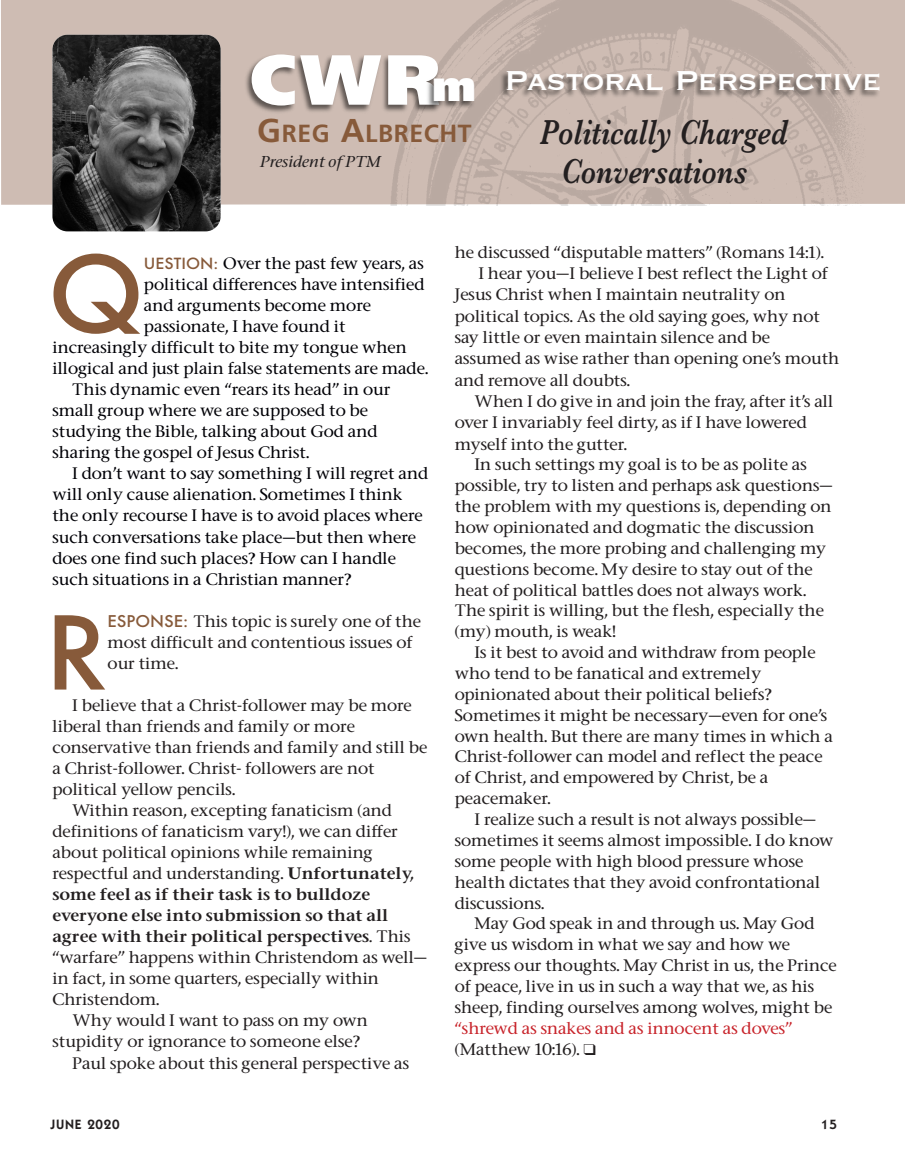
<style>
.page{position:relative;width:905px;height:1175px;background:#fff}
.page>*{position:absolute;margin:0;border:0;box-sizing:border-box;transform-origin:0 0}
.t1{font:500 102.6px "Futura";color:#875a3a;scale:1.05 1}
.t2{font:500 98.55px "Futura";color:#875a3a;scale:1.05 1}
.t3{font:900 70.8px "Frutiger";color:#fff}
.t4{font:italic 600 36px/39px "Baskerville";color:#231f20;text-align:center;scale:.8 1}
.t5{font:36px "Copperplate";letter-spacing:-.025em;color:#fff}
.t6{font:700 24.75px "Frutiger";letter-spacing:.02em;color:#875a3a}
.t7{font:500 15.75px/21px "Stone Serif";color:#231f20;scale:1.05 1}
.t8{font:500 15.75px "Stone Serif";color:#000006;scale:1.05 1}
.t9{font:15.75px/21px "Stone Serif Semi Boold";color:#231f20;scale:1.05 1}
.t10{font:500 15.75px/20.9px "Stone Serif";color:#c8242b;scale:1.05 1}
.t11{font:italic 500 15px "Stone Serif";color:#231f20;scale:1.05 1}
.t12{font:600 13.5px "ITC Kabel Std";letter-spacing:.055em;color:#231f20}
.s1{font-size:43.05px}
.s2{font-size:33px}
.s3{font-family:"Futura";font-size:15px;color:#875a3a}
.s4{font-family:"Futura";color:#875a3a}
.s5{font-family:"Stone Serif Semi Boold";font-weight:400}
.s6{font-family:"Stone Serif";font-weight:500}
.s7{color:#231f20}
</style>
<div class="page">
<div style="left:1px;top:0;width:903px;height:205px;background:#cebcb3"></div>
<img style="left:380px;top:0;width:500px;height:206px">
<img style="left:463px;top:55px;width:441px;height:92px">
<img style="left:52px;top:35px;width:169px;height:196px;border-radius:15px">
<img style="left:223px;top:37px;width:247px;height:101px">
<img style="left:416px;top:63px;width:74px;height:70px">
<h3 class="t3" style="left:250px;top:37px;width:227px">CWR<span class="s1">m</span></h3>
<h3 class="t5" style="left:504px;top:57px;width:379px">Pastoral Perspective</h3>
<h3 class="t6" style="left:257px;top:119px;width:216px"><span class="s2">G</span>REG <span class="s2">A</span>LBRECHT</h3>
<h3 class="t4" style="left:540px;top:112px;width:311px">Politically Charged<br>Conversations</h3>
<p class="t11" style="left:260px;top:153px;width:116px">President of PTM</p>
<h1 class="t1" style="left:48px;top:237px;width:93px">Q</h1>
<p class="t8" style="left:144px;top:255px;width:268px"><span class="s3">UESTION:</span> Over the past few years, as</p>
<p class="t8" style="left:144px;top:276px;width:268px">political differences have intensified</p>
<p class="t8" style="left:144px;top:297px;width:218px">and arguments become more</p>
<p class="t8" style="left:144px;top:318px;width:193px">passionate, I have found it</p>
<p class="t8" style="left:52px;top:339px;width:339px">increasingly difficult to bite my tongue when</p>
<p class="t8" style="left:52px;top:360px;width:359px">illogical and just plain false statements are made.</p>
<p class="t8" style="left:72px;top:381px;width:304px">This dynamic even “rears its head” in our</p>
<p class="t8" style="left:52px;top:402px;width:302px">small group where we are supposed to be</p>
<p class="t8" style="left:52px;top:423px;width:311px">studying the Bible, talking about God and</p>
<p class="t8" style="left:52px;top:444px;width:246px">sharing the gospel of Jesus Christ.</p>
<p class="t8" style="left:72px;top:465px;width:340px">I don’t want to say something I will regret and</p>
<p class="t8" style="left:52px;top:486px;width:335px">will only cause alienation. Sometimes I think</p>
<p class="t8" style="left:52px;top:507px;width:354px">the only recourse I have is to avoid places where</p>
<p class="t8" style="left:52px;top:528px;width:348px">such conversations take place—but then where</p>
<p class="t8" style="left:52px;top:549px;width:329px">does one find such places? How can I handle</p>
<p class="t8" style="left:52px;top:570px;width:286px">such situations in a Christian manner?</p>
<h2 class="t2" style="left:45px;top:598px;width:61px">R</h2>
<p class="t7" style="left:108px;top:610px;width:300px"><span class="s4">ESPONSE:</span> This topic is surely one of the most difficult and contentious issues of our time.</p>
<p class="t7" style="left:72px;top:694px;width:325px">I believe that a Christ-follower may be more</p>
<p class="t7" style="left:52px;top:715px;width:289px">liberal than friends and family or more</p>
<p class="t7" style="left:52px;top:736px;width:358px">conservative than friends and family and still be</p>
<p class="t7" style="left:52px;top:757px;width:308px">a Christ-follower. Christ- followers are not</p>
<p class="t7" style="left:52px;top:778px;width:175px">political yellow pencils.</p>
<p class="t7" style="left:72px;top:799px;width:306px">Within reason, excepting fanaticism (and</p>
<p class="t7" style="left:52px;top:820px;width:330px">definitions of fanaticism vary!), we can differ</p>
<p class="t7" style="left:52px;top:841px;width:306px">about political opinions while remaining</p>
<p class="t7" style="left:52px;top:862px;width:346px">respectful and understanding. <span class="s5">Unfortunately,</span></p>
<p class="t9" style="left:52px;top:883px;width:342px">some feel as if their task is to bulldoze everyone else into submission so that all agree with their political perspectives. <span class="s6">This</span></p>
<p class="t7" style="left:52px;top:946px;width:358px">“warfare” happens within Christendom as well—</p>
<p class="t7" style="left:52px;top:967px;width:312px">in fact, in some quarters, especially within</p>
<p class="t7" style="left:52px;top:988px;width:103px">Christendom.</p>
<p class="t7" style="left:72px;top:1010px;width:283px">Why would I want to pass on my own</p>
<p class="t7" style="left:52px;top:1031px;width:295px">stupidity or ignorance to someone else?</p>
<p class="t7" style="left:72px;top:1052px;width:322px">Paul spoke about this general perspective as</p>
<p class="t7" style="left:454px;top:242px;width:353px">he discussed “disputable matters” (Romans 14:1).</p>
<p class="t7" style="left:478px;top:263px;width:334px">I hear you—I believe I best reflect the Light of</p>
<p class="t7" style="left:454px;top:284px;width:316px">Jesus Christ when I maintain neutrality on</p>
<p class="t7" style="left:454px;top:306px;width:349px">political topics. As the old saying goes, why not</p>
<p class="t7" style="left:454px;top:327px;width:302px">say little or even maintain silence and be</p>
<p class="t7" style="left:454px;top:348px;width:368px">assumed as wise rather than opening one’s mouth</p>
<p class="t7" style="left:454px;top:370px;width:168px">and remove all doubts.</p>
<p class="t7" style="left:474px;top:391px;width:343px">When I do give in and join the fray, after it’s all</p>
<p class="t7" style="left:454px;top:412px;width:337px">over I invariably feel dirty, as if I have lowered</p>
<p class="t7" style="left:454px;top:433px;width:166px">myself into the gutter.</p>
<p class="t7" style="left:474px;top:454px;width:318px">In such settings my goal is to be as polite as</p>
<p class="t7" style="left:454px;top:475px;width:361px">possible, try to listen and perhaps ask questions—</p>
<p class="t7" style="left:454px;top:496px;width:360px">the problem with my questions is, depending on</p>
<p class="t7" style="left:454px;top:517px;width:344px">how opinionated and dogmatic the discussion</p>
<p class="t7" style="left:454px;top:538px;width:355px">becomes, the more probing and challenging my</p>
<p class="t7" style="left:454px;top:559px;width:342px">questions become. My desire to stay out of the</p>
<p class="t7" style="left:454px;top:579px;width:336px">heat of political battles does not always work.</p>
<p class="t7" style="left:454px;top:600px;width:353px">The spirit is willing, but the flesh, especially the</p>
<p class="t7" style="left:454px;top:621px;width:155px">(my) mouth, is weak!</p>
<p class="t7" style="left:474px;top:642px;width:326px">Is it best to avoid and withdraw from people</p>
<p class="t7" style="left:454px;top:663px;width:294px">who tend to be fanatical and extremely</p>
<p class="t7" style="left:454px;top:684px;width:303px">opinionated about their political beliefs?</p>
<p class="t7" style="left:454px;top:705px;width:356px">Sometimes it might be necessary—even for one’s</p>
<p class="t7" style="left:454px;top:725px;width:361px">own health. But there are many times in which a</p>
<p class="t7" style="left:454px;top:746px;width:352px">Christ-follower can model and reflect the peace</p>
<p class="t7" style="left:454px;top:767px;width:300px">of Christ, and empowered by Christ, be a</p>
<p class="t7" style="left:454px;top:788px;width:93px">peacemaker.</p>
<p class="t7" style="left:474px;top:809px;width:327px">I realize such a result is not always possible—</p>
<p class="t7" style="left:454px;top:830px;width:362px">sometimes it seems almost impossible. I do know</p>
<p class="t7" style="left:454px;top:850px;width:333px">some people with high blood pressure whose</p>
<p class="t7" style="left:454px;top:871px;width:350px">health dictates that they avoid confrontational</p>
<p class="t7" style="left:454px;top:892px;width:87px">discussions.</p>
<p class="t7" style="left:474px;top:913px;width:325px">May God speak in and through us. May God</p>
<p class="t7" style="left:454px;top:934px;width:321px">give us wisdom in what we say and how we</p>
<p class="t7" style="left:454px;top:955px;width:365px">express our thoughts. May Christ in us, the Prince</p>
<p class="t7" style="left:454px;top:976px;width:344px">of peace, live in us in such a way that we, as his</p>
<p class="t7" style="left:454px;top:996px;width:361px">sheep, finding ourselves among wolves, might be</p>
<p class="t10" style="left:454px;top:1017px;width:323px">“shrewd as snakes and as innocent as doves” <span class="s7">(Matthew 10:16).</span> <span class="s7">❑</span></p>
<p class="t12" style="left:50px;top:1119px;width:71px">JUNE 2020</p>
<p class="t12" style="left:821px;top:1119px;width:17px">15</p>
</div>
